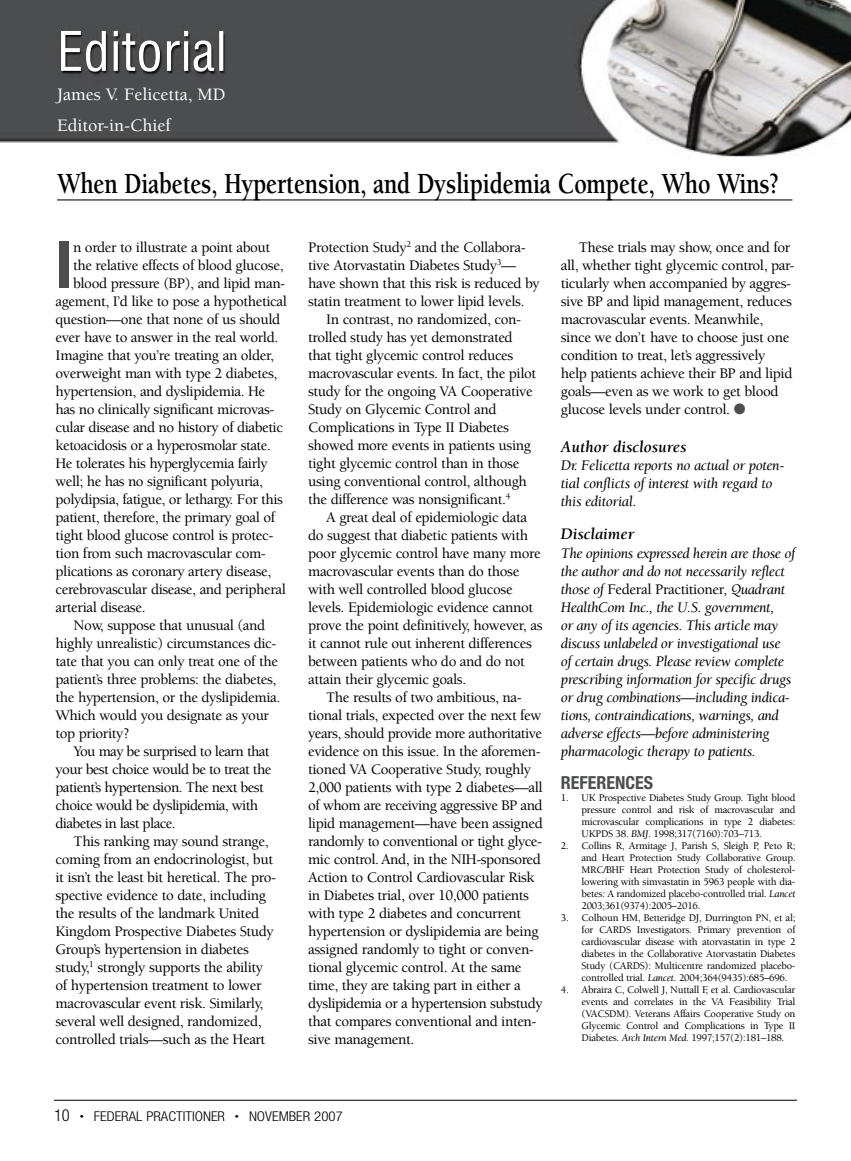
<style>
.page{position:relative;width:851px;height:1161px;background:#fff}
.page>*{position:absolute;margin:0;border:0;box-sizing:border-box;transform-origin:0 0}
.t1{font:700 condensed 65.4px "Helvetica Neue";color:#4c4d4f}
.t2{font:700 30px "Berkeley";letter-spacing:-.01em;color:#000;scale:.8 1}
.t3{font:500 18px/31.5px "Berkeley";color:#fff}
.t4{font:700 condensed 18px "Helvetica Neue";color:#4c4d4f}
.t5{font:italic 700 16.5px "Berkeley";color:#000}
.t6{font:500 15px/18px "Berkeley";letter-spacing:-.025em;color:#000}
.t7{font:italic 15px/18px "Berkeley";letter-spacing:-.025em;color:#000}
.t8{font:300 condensed 13.5px "Helvetica Neue";color:#000;scale:1.1 1}
.t9{font:500 10.5px/12px "Berkeley";letter-spacing:-.025em;color:#000;text-align:justify}
.s1{color:#4c4d4f}
.s2{font-weight:500;font-style:normal}
.s3{font-weight:400;font-style:italic}
.s4{font-size:16.5px}
.s5{font-size:7.5px}
</style>
<div class="page">
<img style="left:0;top:0;width:850px;height:157px">
<img style="left:61px;top:31px;width:162px;height:41px">
<hr style="left:54px;top:1100px;width:742px;height:1px;background:#000">
<hr style="left:57px;top:199px;width:735px;height:2px;background:#4c4d4f">
<p class="t3" style="left:57px;top:79px;width:170px">James V. Felicetta, MD<br>Editor-in-Chief</p>
<h2 class="t2" style="left:57px;top:168px;width:904px">When Diabetes, Hypertension, and Dyslipidemia Compete, Who Wins?</h2>
<h1 class="t1" style="left:56px;top:225px;width:18px">I</h1>
<p class="t6" style="left:73px;top:239px;width:199px">n order to illustrate a point about</p>
<p class="t6" style="left:73px;top:257px;width:212px">the relative effects of blood glucose,</p>
<p class="t6" style="left:73px;top:275px;width:214px">blood pressure (BP), and lipid man-</p>
<p class="t6" style="left:56px;top:293px;width:233px">agement, I’d like to pose a hypothetical</p>
<p class="t6" style="left:56px;top:311px;width:226px">question—one that none of us should</p>
<p class="t6" style="left:56px;top:329px;width:224px">ever have to answer in the real world.</p>
<p class="t6" style="left:56px;top:347px;width:220px">Imagine that you’re treating an older,</p>
<p class="t6" style="left:56px;top:365px;width:223px">overweight man with type 2 diabetes,</p>
<p class="t6" style="left:56px;top:383px;width:211px">hypertension, and dyslipidemia. He</p>
<p class="t6" style="left:56px;top:401px;width:220px">has no clinically significant microvas-</p>
<p class="t6" style="left:56px;top:419px;width:229px">cular disease and no history of diabetic</p>
<p class="t6" style="left:56px;top:437px;width:217px">ketoacidosis or a hyperosmolar state.</p>
<p class="t6" style="left:56px;top:455px;width:214px">He tolerates his hyperglycemia fairly</p>
<p class="t6" style="left:56px;top:473px;width:209px">well; he has no significant polyuria,</p>
<p class="t6" style="left:56px;top:491px;width:229px">polydipsia, fatigue, or lethargy. For this</p>
<p class="t6" style="left:56px;top:509px;width:221px">patient, therefore, the primary goal of</p>
<p class="t6" style="left:56px;top:527px;width:219px">tight blood glucose control is protec-</p>
<p class="t6" style="left:56px;top:545px;width:212px">tion from such macrovascular com-</p>
<p class="t6" style="left:56px;top:563px;width:217px">plications as coronary artery disease,</p>
<p class="t6" style="left:56px;top:581px;width:232px">cerebrovascular disease, and peripheral</p>
<p class="t6" style="left:56px;top:599px;width:92px">arterial disease.</p>
<p class="t6" style="left:74px;top:617px;width:193px">Now, suppose that unusual (and</p>
<p class="t6" style="left:56px;top:635px;width:222px">highly unrealistic) circumstances dic-</p>
<p class="t6" style="left:56px;top:653px;width:224px">tate that you can only treat one of the</p>
<p class="t6" style="left:56px;top:671px;width:222px">patient’s three problems: the diabetes,</p>
<p class="t6" style="left:56px;top:689px;width:226px">the hypertension, or the dyslipidemia.</p>
<p class="t6" style="left:56px;top:707px;width:215px">Which would you designate as your</p>
<p class="t6" style="left:56px;top:725px;width:76px">top priority?</p>
<p class="t6" style="left:74px;top:743px;width:198px">You may be surprised to learn that</p>
<p class="t6" style="left:56px;top:761px;width:217px">your best choice would be to treat the</p>
<p class="t6" style="left:56px;top:779px;width:210px">patient’s hypertension. The next best</p>
<p class="t6" style="left:56px;top:797px;width:204px">choice would be dyslipidemia, with</p>
<p class="t6" style="left:56px;top:815px;width:122px">diabetes in last place.</p>
<p class="t6" style="left:74px;top:833px;width:197px">This ranking may sound strange,</p>
<p class="t6" style="left:56px;top:851px;width:219px">coming from an endocrinologist, but</p>
<p class="t6" style="left:56px;top:869px;width:222px">it isn’t the least bit heretical. The pro-</p>
<p class="t6" style="left:56px;top:887px;width:212px">spective evidence to date, including</p>
<p class="t6" style="left:56px;top:905px;width:205px">the results of the landmark United</p>
<p class="t6" style="left:56px;top:923px;width:220px">Kingdom Prospective Diabetes Study</p>
<p class="t6" style="left:56px;top:941px;width:195px">Group’s hypertension in diabetes</p>
<p class="t6" style="left:56px;top:959px;width:209px">study,<sup>1</sup> strongly supports the ability</p>
<p class="t6" style="left:56px;top:977px;width:207px">of hypertension treatment to lower</p>
<p class="t6" style="left:56px;top:995px;width:209px">macrovascular event risk. Similarly,</p>
<p class="t6" style="left:56px;top:1013px;width:207px">several well designed, randomized,</p>
<p class="t6" style="left:56px;top:1031px;width:211px">controlled trials—such as the Heart</p>
<p class="t6" style="left:308px;top:239px;width:233px">Protection Study<sup>2</sup> and the Collabora&shy;tive Atorvastatin Diabetes Study<sup>3</sup>— have shown that this risk is reduced by statin treatment to lower lipid levels.</p>
<p class="t6" style="left:308px;top:311px;width:230px;text-indent:18px">In contrast, no randomized, con&shy;trolled study has yet demonstrated that tight glycemic control reduces macrovascular events. In fact, the pilot study for the ongoing VA Cooperative Study on Glycemic Control and Complications in Type II Diabetes showed more events in patients using tight glycemic control than in those using conventional control, although the difference was nonsignificant.<sup>4</sup></p>
<p class="t6" style="left:308px;top:509px;width:236px;text-indent:18px">A great deal of epidemiologic data do suggest that diabetic patients with poor glycemic control have many more macrovascular events than do those with well controlled blood glucose levels. Epidemiologic evidence cannot prove the point definitively, however, as it cannot rule out inherent differences between patients who do and do not attain their glycemic goals.</p>
<p class="t6" style="left:308px;top:689px;width:236px;text-indent:18px">The results of two ambitious, na&shy;tional trials, expected over the next few years, should provide more authoritative evidence on this issue. In the aforemen&shy;tioned VA Cooperative Study, roughly 2,000 patients with type 2 diabetes—all of whom are receiving aggressive BP and lipid management—have been assigned randomly to conventional or tight glyce&shy;mic control.And, in the NIH-sponsored Action to Control Cardiovascular Risk in Diabetes trial, over 10,000 patients with type 2 diabetes and concurrent hypertension or dyslipidemia are being assigned randomly to tight or conven&shy;tional glycemic control. At the same time, they are taking part in either a dyslipidemia or a hypertension substudy that compares conventional and inten&shy;sive management.</p>
<p class="t6" style="left:561px;top:239px;width:235px;text-indent:18px">These trials may show, once and for all, whether tight glycemic control, par&shy;ticularly when accompanied by aggres&shy;sive BP and lipid management, reduces macrovascular events. Meanwhile, since we don’t have to choose just one condition to treat, let’s aggressively help patients achieve their BP and lipid goals—even as we work to get blood glucose levels under control. <span class="s1">●</span></p>
<p class="t5" style="left:561px;top:438px;width:127px">Author disclosures</p>
<p class="t7" style="left:561px;top:456px;width:225px">Dr. Felicetta reports no actual or poten&shy;tial conflicts of interest with regard to this editorial.</p>
<p class="t5" style="left:561px;top:525px;width:75px">Disclaimer</p>
<p class="t7" style="left:561px;top:545px;width:236px">The opinions expressed herein are those of the author and do not necessarily reflect those of <span class="s2">Federal Practitioner</span>, Quadrant HealthCom Inc., the U.S. government,<br>or any of its agencies. This article may discuss unlabeled or investigational use<br>of certain drugs. Please review complete prescribing information for specific drugs or drug combinations—including indica&shy;tions, contraindications, warnings, and adverse effects—before administering pharmacologic therapy to patients.</p>
<p class="t4" style="left:561px;top:772px;width:94px">REFERENCES</p>
<p class="t9" style="left:581px;top:792px;width:215px;text-indent:-21px">1. UK Prospective Diabetes Study Group. Tight blood pressure control and risk of macrovascular and microvascular complications in type 2 diabetes:<br>UKPDS 38. <span class="s3">BMJ</span>. 1998;317(7160):703–713.</p>
<p class="t9" style="left:581px;top:840px;width:215px;text-indent:-21px">2. Collins R, Armitage J, Parish S, Sleigh P, Peto R; and Heart Protection Study Collaborative Group.<br>MRC/BHF Heart Protection Study of cholesterol&shy;lowering with simvastatin in 5963 people with dia&shy;betes: A randomized placebo-controlled trial. <span class="s3">Lancet </span>2003;361(9374):2005–2016.</p>
<p class="t9" style="left:581px;top:912px;width:215px;text-indent:-21px">3. Colhoun HM, Betteridge DJ, Durrington PN, et al; for CARDS Investigators. Primary prevention of cardiovascular disease with atorvastatin in type 2 diabetes in the Collaborative Atorvastatin Diabetes Study (CARDS): Multicentre randomized placebo&shy;controlled trial. <span class="s3">Lancet</span>. 2004;364(9435):685–696.</p>
<p class="t9" style="left:581px;top:984px;width:215px;text-indent:-21px">4. Abraira C, Colwell J, Nuttall F, et al. Cardiovascular events and correlates in the VA Feasibility Trial (VACSDM). Veterans Affairs Cooperative Study on Glycemic Control and Complications in Type II Diabetes. <span class="s3">Arch Intern Med</span>. 1997;157(2):181–188.</p>
<p class="t8" style="left:54px;top:1109px;width:264px"><span class="s4">10</span> <span class="s5">•</span> FEDERAL PRACTITIONER <span class="s5">•</span> NOVEMBER 2007</p>
</div>
